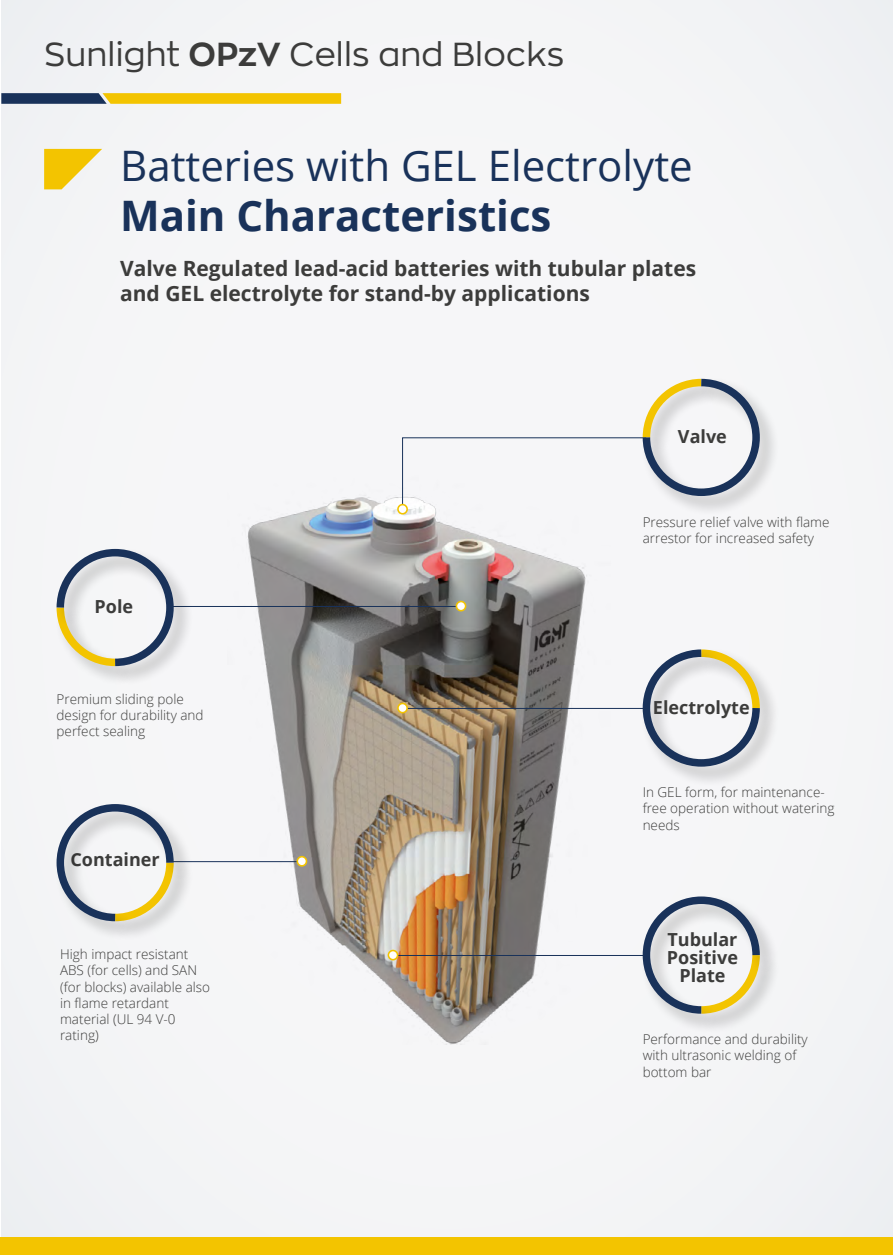
<style>
.page{position:relative;width:893px;height:1255px;background:#fff}
.page>*{position:absolute;margin:0;border:0;box-sizing:border-box;transform-origin:0 0}
.t1{font:42px/50.4px "Open Sans";color:#19325a}
.t2{font:33px "Zona Pro";letter-spacing:.01em;color:#3c3c3b}
.t3{font:700 21px/25.2px "Open Sans";color:#3c3c3b}
.t4{font:700 18px/18px "Open Sans";color:#3c3c3b;text-align:center}
.t5{font:300 13.5px/16.2px "Open Sans";color:#3c3c3b}
.s1{font-weight:700}
</style>
<div class="page">
<div style="left:2px;top:0;width:891px;height:1242px;background:#f5f5f7"></div>
<svg style="left:1px;top:93px;width:340px;height:11px;background:#b49b24"></svg>
<svg style="left:44px;top:149px;width:58px;height:40px"></svg>
<div style="left:0;top:1237px;width:893px;height:17px;background:#f3c400"></div>
<img style="left:227px;top:497px;width:397px;height:547px">
<hr style="left:169px;top:606px;width:292px;height:1px;background:#19325a">
<hr style="left:168px;top:861px;width:134px;height:1px;background:#19325a">
<hr style="left:393px;top:955px;width:253px;height:1px;background:#19325a">
<hr style="left:403px;top:708px;width:243px;height:1px;background:#19325a">
<div style="left:456px;top:601px;width:10px;height:9px;background:#fff;border-radius:50%"></div>
<div style="left:456px;top:600px;width:10px;height:11px;border:2px solid #f3c400;border-radius:50%"></div>
<div style="left:297px;top:856px;width:9px;height:9px;background:#fff;border-radius:50%"></div>
<div style="left:296px;top:855px;width:11px;height:11px;border:2px solid #f3c400;border-radius:50%"></div>
<div style="left:388px;top:950px;width:10px;height:9px;background:#fff;border-radius:50%"></div>
<div style="left:388px;top:949px;width:10px;height:11px;border:2px solid #f3c400;border-radius:50%"></div>
<div style="left:398px;top:504px;width:9px;height:9px;background:#fff;border-radius:50%"></div>
<div style="left:397px;top:504px;width:11px;height:10px;border:2px solid #f3c400;border-radius:50%"></div>
<div style="left:398px;top:703px;width:9px;height:9px;background:#fff;border-radius:50%"></div>
<div style="left:397px;top:702px;width:11px;height:11px;border:2px solid #f3c400;border-radius:50%"></div>
<div style="left:54px;top:546px;width:141px;height:140px;background:#000;opacity:.25"></div>
<svg style="left:54px;top:546px;width:123px;height:124px"></svg>
<div style="left:54px;top:801px;width:140px;height:140px;background:#000;opacity:.25"></div>
<svg style="left:54px;top:801px;width:123px;height:124px"></svg>
<div style="left:640px;top:893px;width:140px;height:140px;background:#000;opacity:.25"></div>
<svg style="left:640px;top:893px;width:124px;height:124px"></svg>
<div style="left:641px;top:377px;width:140px;height:140px;background:#000;opacity:.25"></div>
<svg style="left:402px;top:377px;width:362px;height:133px"></svg>
<div style="left:640px;top:647px;width:140px;height:140px;background:#000;opacity:.25"></div>
<svg style="left:639px;top:647px;width:125px;height:123px"></svg>
<p class="t2" style="left:45px;top:33px;width:521px">Sunlight <span class="s1">OPzV</span> Cells and Blocks</p>
<p class="t1" style="left:120px;top:139px;width:574px">Batteries with GEL Electrolyte<br><span class="s1">Main Characteristics</span></p>
<p class="t3" style="left:120px;top:255px;width:578px">Valve Regulated lead-acid batteries with tubular plates and GEL electrolyte for stand-by applications</p>
<p class="t4" style="left:678px;top:427px;width:50px">Valve</p>
<p class="t4" style="left:95px;top:597px;width:40px">Pole</p>
<p class="t5" style="left:57px;top:690px;width:149px">Premium sliding pole design for durability and perfect sealing</p>
<p class="t4" style="left:70px;top:850px;width:91px">Container</p>
<p class="t5" style="left:60px;top:945px;width:151px">High impact resistant<br>ABS (for cells) and SAN (for blocks) available also in flame retardant material (UL 94 V-0 rating)</p>
<p class="t5" style="left:643px;top:513px;width:188px">Pressure relief valve with flame arrestor for increased safety</p>
<p class="t4" style="left:653px;top:698px;width:98px">Electrolyte</p>
<p class="t5" style="left:643px;top:783px;width:193px">In GEL form, for maintenance&shy;free operation without watering needs</p>
<p class="t4" style="left:667px;top:930px;width:73px">Tubular<br>Positive<br>Plate</p>
<p class="t5" style="left:643px;top:1030px;width:167px">Performance and durability with ultrasonic welding of bottom bar</p>
</div>
